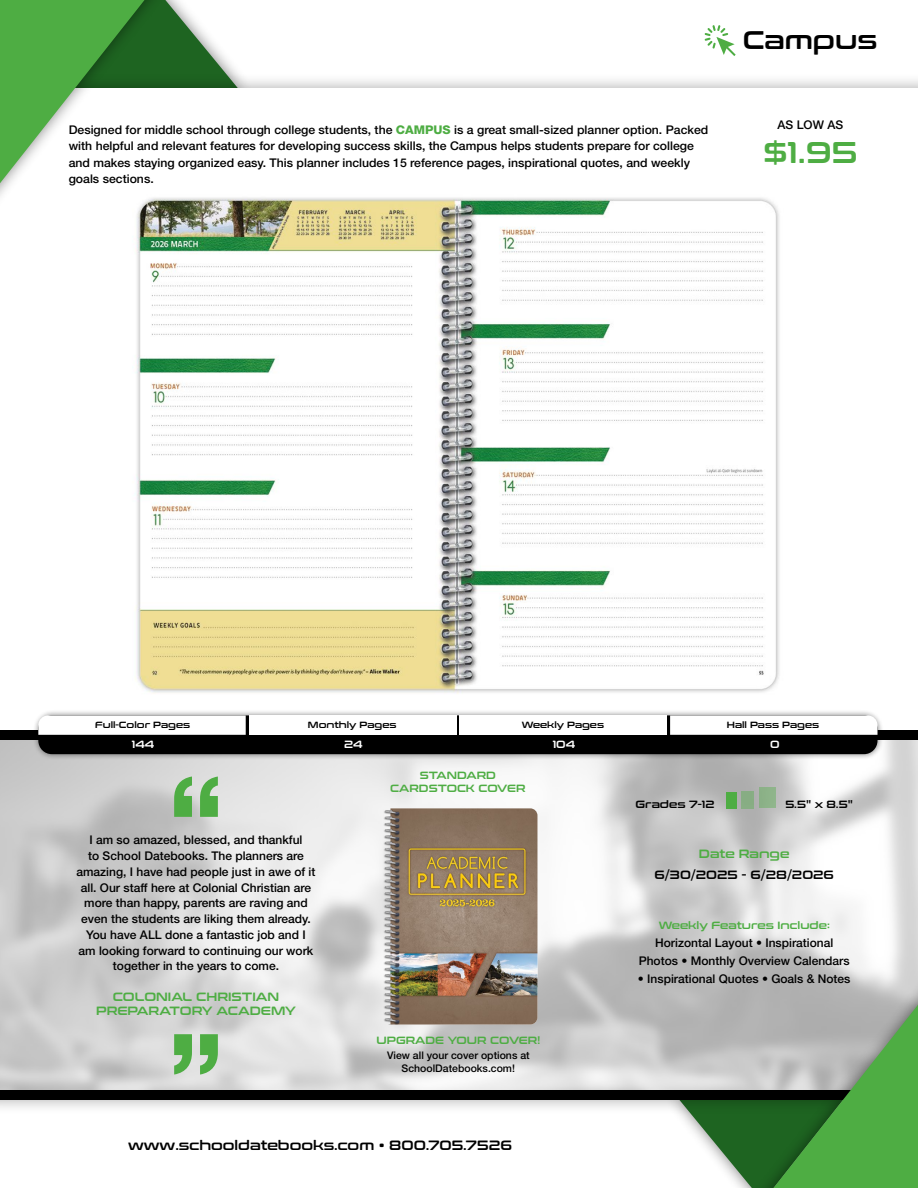
<style>
.page{position:relative;width:918px;height:1188px;background:#fff}
.page>*{position:absolute;margin:0;border:0;box-sizing:border-box;transform-origin:0 0}
.t1{font:600 30px "Techno";color:#4ead43}
.t2{font:600 25.5px "Techno";color:#000}
.t3{font:600 13.5px "Techno";color:#000}
.t4{font:500 12px/15.8px "Helvetica Neue LT Std";color:#000;text-align:center}
.t5{font:600 12px/14.4px "Techno";color:#4ead43;text-align:center}
.t6{font:600 12px "Techno";color:#000}
.t7{font:600 10.5px/12.6px "Techno";color:#4ead43;text-align:center}
.t8{font:500 10.5px/12.6px "Helvetica Neue LT Std";color:#000;text-align:center}
.t9{font:600 10.5px "Techno";color:#000}
.t10{font:600 10.5px "Techno";color:#fff}
.t11{font:600 9px "Techno";color:#000}
.s1{font-weight:800;color:#4ead43}
</style>
<div class="page">
<div style="left:0;top:73px;width:918px;height:1042px;background:#000;opacity:.35"></div>
<div style="left:0;top:88px;width:918px;height:1012px;background:#fff"></div>
<svg style="left:0;top:0;width:240px;height:196px"></svg>
<img style="left:0;top:739px;width:918px;height:351px">
<div style="left:0;top:730px;width:918px;height:9px;background:#000"></div>
<div style="left:0;top:1090px;width:918px;height:10px;background:#000"></div>
<div style="left:750px;top:975px;width:168px;height:213px;background:#000;opacity:.5"></div>
<svg style="left:677px;top:988px;width:241px;height:200px;background:#7ea47c"></svg>
<div style="left:32px;top:710px;width:852px;height:50px;background:#000;opacity:.5"></div>
<div style="left:38px;top:715px;width:839px;height:39px;background:#000;border-radius:14px"></div>
<svg style="left:38px;top:715px;width:208px;height:20px;background:#f8f8f8"></svg>
<svg style="left:670px;top:715px;width:208px;height:20px;background:#f8f8f8"></svg>
<div style="left:460px;top:715px;width:207px;height:20px;background:#fff"></div>
<div style="left:249px;top:715px;width:207px;height:20px;background:#fff"></div>
<div style="left:759px;top:788px;width:16px;height:20px;background:#8db389"></div>
<div style="left:741px;top:791px;width:13px;height:17px;background:#87ad83"></div>
<div style="left:726px;top:792px;width:10px;height:16px;background:#4ead43"></div>
<svg style="left:174px;top:1034px;width:44px;height:41px;background:#84c07d"></svg>
<svg style="left:174px;top:777px;width:44px;height:40px;background:#7fbc78"></svg>
<img style="left:115px;top:192px;width:664px;height:502px">
<img style="left:420px;top:808px;width:117px;height:217px">
<img style="left:379px;top:808px;width:41px;height:217px">
<svg style="left:705px;top:25px;width:31px;height:31px"></svg>
<p class="t4" style="left:69px;top:121px;width:641px;line-height:16.5px;text-align:left">Designed for middle school through college students, the <span class="s1">CAMPUS</span> is a great small-sized planner option. Packed with helpful and relevant features for developing success skills, the Campus helps students prepare for college and makes staying organized easy. This planner includes 15 reference pages, inspirational quotes, and weekly goals sections.</p>
<h2 class="t2" style="left:743px;top:20px;width:136px">Campus</h2>
<p class="t4" style="left:778px;top:117px;width:67px">AS LOW AS</p>
<h1 class="t1" style="left:763px;top:129px;width:96px">$1.95</h1>
<p class="t11" style="left:95px;top:718px;width:96px">Full-Color Pages</p>
<p class="t11" style="left:308px;top:718px;width:90px">Monthly Pages</p>
<p class="t11" style="left:522px;top:718px;width:84px">Weekly Pages</p>
<p class="t11" style="left:727px;top:718px;width:94px">Hall Pass Pages</p>
<p class="t10" style="left:132px;top:737px;width:24px">144</p>
<p class="t10" style="left:344px;top:737px;width:20px">24</p>
<p class="t10" style="left:553px;top:737px;width:24px">104</p>
<p class="t10" style="left:770px;top:737px;width:11px">0</p>
<p class="t4" style="left:77px;top:832px;width:240px">I am so amazed, blessed, and thankful<br>to School Datebooks. The planners are amazing, I have had people just in awe of it all. Our staff here at Colonial Christian are more than happy, parents are raving and even the students are liking them already.<br>You have ALL done a fantastic job and I am looking forward to continuing our work together in the years to come.</p>
<p class="t5" style="left:96px;top:989px;width:201px">COLONIAL CHRISTIAN<br>PREPARATORY ACADEMY</p>
<p class="t7" style="left:390px;top:769px;width:137px">STANDARD<br>CARDSTOCK COVER</p>
<p class="t7" style="left:377px;top:1033px;width:165px">UPGRADE YOUR COVER!</p>
<p class="t8" style="left:387px;top:1049px;width:144px">View all your cover options at<br>SchoolDatebooks.com!</p>
<p class="t3" style="left:128px;top:1135px;width:386px">www.schooldatebooks.com • 800.705.7526</p>
<p class="t9" style="left:636px;top:797px;width:80px">Grades 7-12</p>
<p class="t9" style="left:785px;top:797px;width:69px">5.5" x 8.5"</p>
<p class="t5" style="left:699px;top:846px;width:92px">Date Range</p>
<p class="t6" style="left:655px;top:865px;width:181px">6/30/2025 - 6/28/2026</p>
<p class="t7" style="left:659px;top:919px;width:173px">Weekly Features Include:</p>
<p class="t4" style="left:639px;top:934px;width:212px;line-height:18px">Horizontal Layout • Inspirational<br>Photos • Monthly Overview Calendars</p>
<p class="t4" style="left:638px;top:971px;width:214px">• Inspirational Quotes • Goals &amp; Notes</p>
</div>
